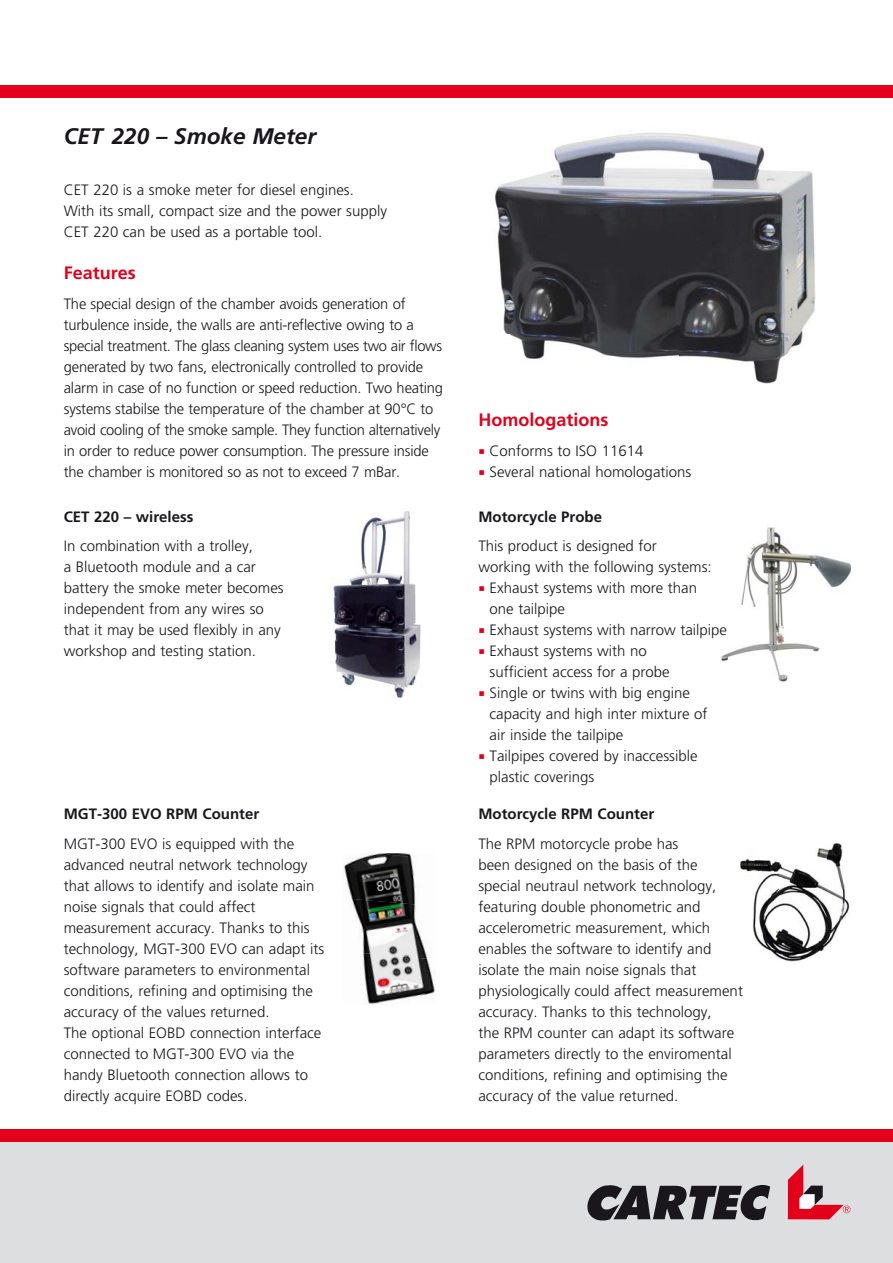
<style>
.page{position:relative;width:893px;height:1263px;background:#fff}
.page>*{position:absolute;margin:0;border:0;box-sizing:border-box;transform-origin:0 0}
.t1{font:italic 700 22.5px "Frutiger LT Std";color:#1a171c}
.t2{font:700 18px "Frutiger LT Std";color:#e2001a}
.t3{font:300 15px/21px "Frutiger LT Std";color:#1a171c}
.t4{font:700 15px "Frutiger LT Std";color:#1a171c}
</style>
<div class="page">
<div style="left:0;top:1135px;width:893px;height:128px;background:#dddedf"></div>
<div style="left:0;top:1129px;width:893px;height:13px;background:#e2001a"></div>
<div style="left:0;top:85px;width:893px;height:13px;background:#e2001a"></div>
<svg style="left:587px;top:1185px;width:183px;height:35px"></svg>
<svg style="left:788px;top:1165px;width:62px;height:54px"></svg>
<img style="left:721px;top:527px;width:129px;height:155px">
<img style="left:495px;top:132px;width:321px;height:252px">
<img style="left:330px;top:511px;width:91px;height:187px">
<img style="left:740px;top:843px;width:110px;height:118px">
<img style="left:344px;top:853px;width:72px;height:45px">
<img style="left:351px;top:898px;width:74px;height:52px">
<img style="left:362px;top:950px;width:73px;height:54px">
<h1 class="t1" style="left:64px;top:126px;width:254px">CET 220 – Smoke Meter</h1>
<p class="t3" style="left:64px;top:180px;width:325px">CET 220 is a smoke meter for diesel engines.<br>With its small, compact size and the power supply<br>CET 220 can be used as a portable tool.</p>
<p class="t2" style="left:64px;top:264px;width:74px">Features</p>
<p class="t3" style="left:64px;top:294px;width:381px">The special design of the chamber avoids generation of turbulence inside, the walls are anti-reflective owing to a special treatment. The glass cleaning system uses two air flows generated by two fans, electronically controlled to provide alarm in case of no function or speed reduction. Two heating systems stabilse the temperature of the chamber at 90°C to avoid cooling of the smoke sample. They function alternatively in order to reduce power consumption. The pressure inside the chamber is monitored so as not to exceed 7 mBar.</p>
<p class="t4" style="left:64px;top:509px;width:131px">CET 220 – wireless</p>
<p class="t3" style="left:64px;top:536px;width:221px">In combination with a trolley,<br>a Bluetooth module and a car battery the smoke meter becomes independent from any wires so that it may be used flexibly in any workshop and testing station.</p>
<p class="t4" style="left:64px;top:807px;width:197px">MGT-300 EVO RPM Counter</p>
<p class="t3" style="left:64px;top:834px;width:262px">MGT-300 EVO is equipped with the advanced neutral network technology that allows to identify and isolate main noise signals that could affect measurement accuracy. Thanks to this technology, MGT-300 EVO can adapt its software parameters to environmental conditions, refining and optimising the accuracy of the values returned.<br>The optional EOBD connection interface connected to MGT-300 EVO via the handy Bluetooth connection allows to directly acquire EOBD codes.</p>
<p class="t2" style="left:478px;top:411px;width:131px">Homologations</p>
<p class="t3" style="left:490px;top:441px;width:203px">Conforms to ISO 11614<br>Several national homologations</p>
<p class="t4" style="left:478px;top:509px;width:125px">Motorcycle Probe</p>
<p class="t3" style="left:478px;top:536px;width:180px">This product is designed for</p>
<p class="t3" style="left:478px;top:557px;width:235px">working with the following systems:</p>
<p class="t3" style="left:490px;top:578px;width:209px">Exhaust systems with more than</p>
<p class="t3" style="left:490px;top:599px;width:77px">one tailpipe</p>
<p class="t3" style="left:490px;top:620px;width:239px">Exhaust systems with narrow tailpipe</p>
<p class="t3" style="left:490px;top:641px;width:159px">Exhaust systems with no</p>
<p class="t3" style="left:490px;top:662px;width:182px">sufficient access for a probe</p>
<p class="t3" style="left:490px;top:683px;width:202px">Single or twins with big engine</p>
<p class="t3" style="left:490px;top:704px;width:219px">capacity and high inter mixture of</p>
<p class="t3" style="left:490px;top:725px;width:135px">air inside the tailpipe</p>
<p class="t3" style="left:490px;top:746px;width:209px">Tailpipes covered by inaccessible</p>
<p class="t3" style="left:490px;top:767px;width:106px">plastic coverings</p>
<p class="t4" style="left:478px;top:807px;width:177px">Motorcycle RPM Counter</p>
<p class="t3" style="left:478px;top:834px;width:266px">The RPM motorcycle probe has<br>been designed on the basis of the special neutraul network technology, featuring double phonometric and accelerometric measurement, which enables the software to identify and isolate the main noise signals that physiologically could affect measurement accuracy. Thanks to this technology,<br>the RPM counter can adapt its software parameters directly to the enviromental conditions, refining and optimising the accuracy of the value returned.</p>
</div>
